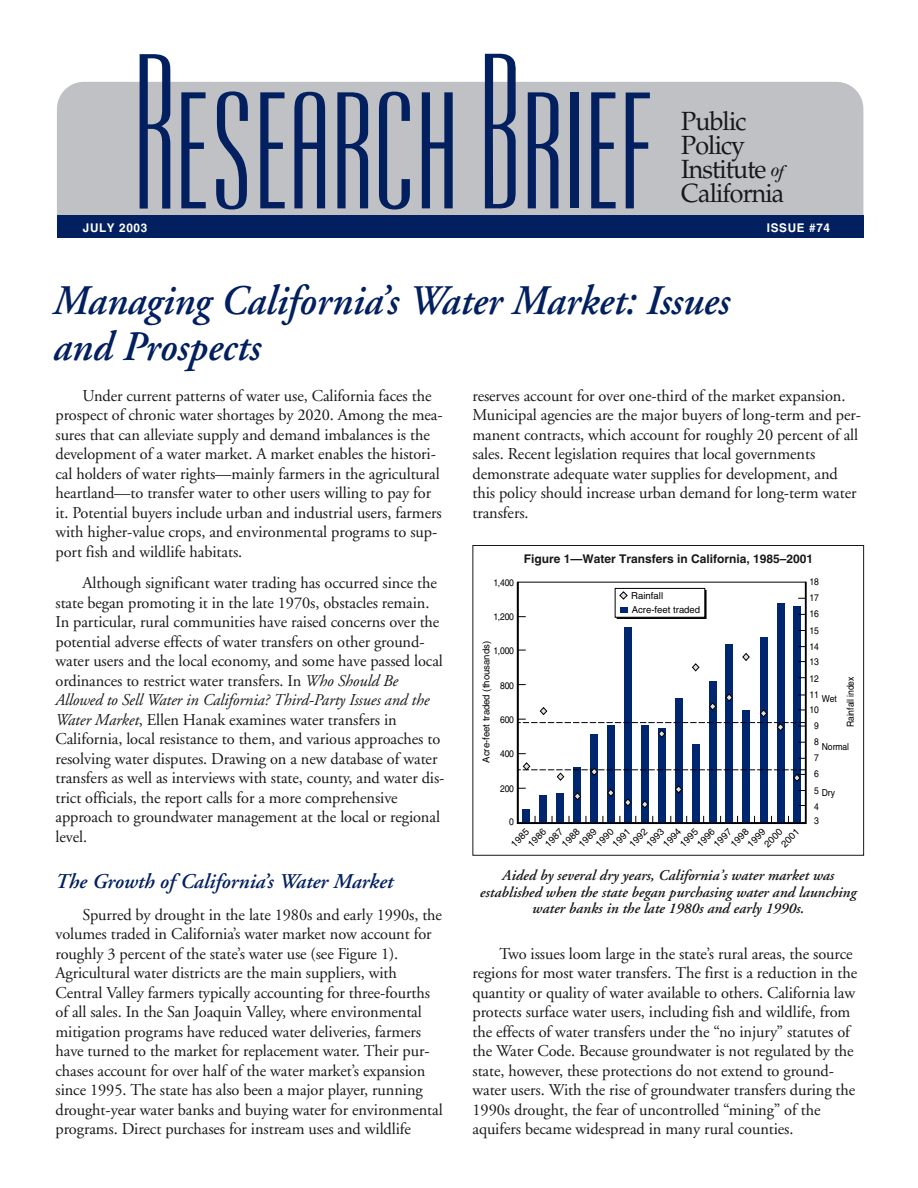
<style>
.page{position:relative;width:918px;height:1188px;background:#fff}
.page>*{position:absolute;margin:0;border:0;box-sizing:border-box;transform-origin:0 0}
.t1{font:181.8px "Ultra Condensed Sans One";letter-spacing:-.015em;color:#021f5f}
.t2{font:italic 600 42px/46.5px "Adobe Garamond";color:#021f5f;scale:.95 1}
.t3{font:26.25px/24.2px "Palatino";letter-spacing:-.035em;color:#171819;scale:.95 1}
.t4{font:italic 600 21px "Adobe Garamond";color:#021f5f}
.t5{font:16.5px/19.5px "Adobe Garamond";letter-spacing:-.005em;color:#171819}
.t6{font:italic 600 15px/16.5px "Adobe Garamond";color:#171819;text-align:center}
.t7{font:700 12px "Helvetica";color:#171819}
.t8{font:700 12px "Helvetica";letter-spacing:.055em;color:#fff}
.t9{font:9.6px "Helvetica";letter-spacing:-.01em;color:#000}
.t10{font:9.6px "Helvetica";letter-spacing:-.01em;color:#000;scale:.9 1}
.s1{font-family:"Garamond";font-style:italic;font-stretch:condensed;font-size:18.3px}
.s2{font-style:italic}
</style>
<div class="page">
<div style="left:57px;top:82px;width:806px;height:133px;background:#bfc1c4"></div>
<div style="left:57px;top:215px;width:806px;height:23px;background:#021f5f"></div>
<div style="left:617px;top:590px;width:89px;height:29px;background:#000"></div>
<div style="left:615px;top:588px;width:90px;height:30px;background:#fff;border:1px solid #000"></div>
<div style="left:620px;top:607px;width:7px;height:6px;background:#012670"></div>
<svg style="left:619px;top:591px;width:9px;height:9px"></svg>
<div style="left:522px;top:809px;width:8px;height:14px;background:#012670"></div>
<div style="left:539px;top:795px;width:8px;height:28px;background:#012670"></div>
<div style="left:556px;top:793px;width:8px;height:30px;background:#012670"></div>
<div style="left:574px;top:768px;width:7px;height:55px;background:#012670"></div>
<div style="left:591px;top:734px;width:7px;height:89px;background:#012670"></div>
<div style="left:607px;top:725px;width:8px;height:98px;background:#012670"></div>
<div style="left:624px;top:627px;width:8px;height:196px;background:#012670"></div>
<div style="left:641px;top:725px;width:8px;height:98px;background:#012670"></div>
<div style="left:658px;top:728px;width:7px;height:95px;background:#012670"></div>
<div style="left:675px;top:698px;width:7px;height:125px;background:#012670"></div>
<div style="left:692px;top:744px;width:7px;height:79px;background:#012670"></div>
<div style="left:709px;top:681px;width:7px;height:142px;background:#012670"></div>
<div style="left:725px;top:644px;width:8px;height:179px;background:#012670"></div>
<div style="left:742px;top:710px;width:8px;height:113px;background:#012670"></div>
<div style="left:760px;top:637px;width:7px;height:186px;background:#012670"></div>
<div style="left:777px;top:603px;width:7px;height:220px;background:#012670"></div>
<div style="left:793px;top:606px;width:8px;height:217px;background:#012670"></div>
<svg style="left:692px;top:663px;width:8px;height:9px"></svg>
<svg style="left:742px;top:653px;width:8px;height:8px"></svg>
<div style="left:517px;top:581px;width:290px;height:243px;border:2px solid #000"></div>
<svg style="left:518px;top:753px;width:287px;height:56px"></svg>
<svg style="left:518px;top:693px;width:287px;height:50px"></svg>
<div style="left:472px;top:545px;width:392px;height:311px;border:1px solid #171819"></div>
<h1 class="t1" style="left:132px;top:39px;width:525px">Research Brief</h1>
<h3 class="t3" style="left:681px;top:112px;width:110px">Public<br>Policy<br>Institute <span class="s1">of<br></span>California</h3>
<p class="t8" style="left:83px;top:223px;width:66px">JULY 2003</p>
<p class="t8" style="left:767px;top:223px;width:65px">ISSUE #74</p>
<h2 class="t2" style="left:53px;top:281px;width:714px">Managing California’s Water Market: Issues and Prospects</h2>
<p class="t5" style="left:55px;top:388px;width:389px;text-indent:27px">Under current patterns of water use, California faces the prospect of chronic water shortages by 2020. Among the mea&shy;sures that can alleviate supply and demand imbalances is the development of a water market. A market enables the histori&shy;cal holders of water rights—mainly farmers in the agricultural heartland—to transfer water to other users willing to pay for it. Potential buyers include urban and industrial users, farmers with higher-value crops, and environmental programs to sup&shy;port fish and wildlife habitats.</p>
<p class="t5" style="left:55px;top:575px;width:390px;text-indent:27px">Although significant water trading has occurred since the state began promoting it in the late 1970s, obstacles remain.<br>In particular, rural communities have raised concerns over the potential adverse effects of water transfers on other ground&shy;water users and the local economy, and some have passed local ordinances to restrict water transfers. In <span class="s2">Who Should Be Allowed to Sell Water in California? Third-Party Issues and the Water Market</span>, Ellen Hanak examines water transfers in California, local resistance to them, and various approaches to resolving water disputes. Drawing on a new database of water transfers as well as interviews with state, county, and water dis&shy;trict officials, the report calls for a more comprehensive approach to groundwater management at the local or regional level.</p>
<p class="t4" style="left:56px;top:873px;width:339px">The Growth of California’s Water Market</p>
<p class="t5" style="left:55px;top:907px;width:389px;text-indent:27px">Spurred by drought in the late 1980s and early 1990s, the volumes traded in California’s water market now account for roughly 3 percent of the state’s water use (see Figure 1).<br>Agricultural water districts are the main suppliers, with Central Valley farmers typically accounting for three-fourths of all sales. In the San Joaquin Valley, where environmental mitigation programs have reduced water deliveries, farmers have turned to the market for replacement water. Their pur&shy;chases account for over half of the water market’s expansion since 1995. The state has also been a major player, running drought-year water banks and buying water for environmental programs. Direct purchases for instream uses and wildlife</p>
<p class="t5" style="left:472px;top:388px;width:390px">reserves account for over one-third of the market expansion.<br>Municipal agencies are the major buyers of long-term and per&shy;manent contracts, which account for roughly 20 percent of all sales. Recent legislation requires that local governments demonstrate adequate water supplies for development, and this policy should increase urban demand for long-term water transfers.</p>
<p class="t7" style="left:524px;top:554px;width:291px">Figure 1—Water Transfers in California, 1985–2001</p>
<p class="t10" style="left:809px;top:578px;width:12px">18</p>
<p class="t10" style="left:493px;top:579px;width:24px">1,400</p>
<p class="t9" style="left:631px;top:592px;width:33px">Rainfall</p>
<p class="t10" style="left:809px;top:594px;width:12px">17</p>
<p class="t9" style="left:632px;top:605px;width:70px">Acre-feet traded</p>
<p class="t10" style="left:809px;top:610px;width:12px">16</p>
<p class="t10" style="left:493px;top:613px;width:24px">1,200</p>
<p class="t10" style="left:809px;top:626px;width:12px">15</p>
<p class="t9" style="left:482px;top:763px;width:123px;rotate:-90deg">Acre-feet traded (thousands)</p>
<p class="t10" style="left:809px;top:643px;width:12px">14</p>
<p class="t10" style="left:493px;top:647px;width:24px">1,000</p>
<p class="t10" style="left:809px;top:657px;width:12px">13</p>
<p class="t10" style="left:809px;top:675px;width:12px">12</p>
<p class="t10" style="left:847px;top:727px;width:58px;rotate:-90deg">Rainfall index</p>
<p class="t10" style="left:500px;top:681px;width:17px">800</p>
<p class="t10" style="left:809px;top:691px;width:12px">11</p>
<p class="t10" style="left:822px;top:695px;width:18px">Wet</p>
<p class="t10" style="left:809px;top:706px;width:12px">10</p>
<p class="t10" style="left:500px;top:716px;width:17px">600</p>
<p class="t10" style="left:814px;top:722px;width:7px">9</p>
<p class="t10" style="left:814px;top:738px;width:7px">8</p>
<p class="t10" style="left:822px;top:742px;width:32px">Normal</p>
<p class="t10" style="left:500px;top:750px;width:17px">400</p>
<p class="t10" style="left:814px;top:754px;width:7px">7</p>
<p class="t10" style="left:814px;top:770px;width:7px">6</p>
<p class="t10" style="left:500px;top:784px;width:17px">200</p>
<p class="t10" style="left:814px;top:786px;width:7px">5</p>
<p class="t10" style="left:822px;top:789px;width:16px">Dry</p>
<p class="t10" style="left:814px;top:803px;width:7px">4</p>
<p class="t10" style="left:814px;top:817px;width:7px">3</p>
<p class="t10" style="left:509px;top:818px;width:7px">0</p>
<p class="t9" style="left:662px;top:843px;width:23px;rotate:-45deg">1994</p>
<p class="t9" style="left:611px;top:843px;width:23px;rotate:-45deg">1991</p>
<p class="t9" style="left:628px;top:843px;width:23px;rotate:-45deg">1992</p>
<p class="t9" style="left:645px;top:843px;width:23px;rotate:-45deg">1993</p>
<p class="t9" style="left:763px;top:843px;width:23px;rotate:-45deg">2000</p>
<p class="t9" style="left:594px;top:843px;width:23px;rotate:-45deg">1990</p>
<p class="t9" style="left:527px;top:843px;width:23px;rotate:-45deg">1986</p>
<p class="t9" style="left:696px;top:843px;width:23px;rotate:-45deg">1996</p>
<p class="t9" style="left:729px;top:843px;width:23px;rotate:-45deg">1998</p>
<p class="t9" style="left:561px;top:843px;width:23px;rotate:-45deg">1988</p>
<p class="t9" style="left:746px;top:843px;width:23px;rotate:-45deg">1999</p>
<p class="t9" style="left:577px;top:843px;width:23px;rotate:-45deg">1989</p>
<p class="t9" style="left:544px;top:843px;width:23px;rotate:-45deg">1987</p>
<p class="t9" style="left:712px;top:843px;width:23px;rotate:-45deg">1997</p>
<p class="t9" style="left:510px;top:843px;width:23px;rotate:-45deg">1985</p>
<p class="t9" style="left:679px;top:843px;width:23px;rotate:-45deg">1995</p>
<p class="t9" style="left:780px;top:843px;width:23px;rotate:-45deg">2001</p>
<p class="t6" style="left:480px;top:869px;width:378px">Aided by several dry years, California’s water market was established when the state began purchasing water and launching water banks in the late 1980s and early 1990s.</p>
<p class="t5" style="left:472px;top:945px;width:386px;text-indent:27px">Two issues loom large in the state’s rural areas, the source regions for most water transfers. The first is a reduction in the quantity or quality of water available to others. California law protects surface water users, including fish and wildlife, from the effects of water transfers under the “no injury” statutes of the Water Code. Because groundwater is not regulated by the state, however, these protections do not extend to ground&shy;water users. With the rise of groundwater transfers during the 1990s drought, the fear of uncontrolled “mining” of the aquifers became widespread in many rural counties.</p>
</div>
